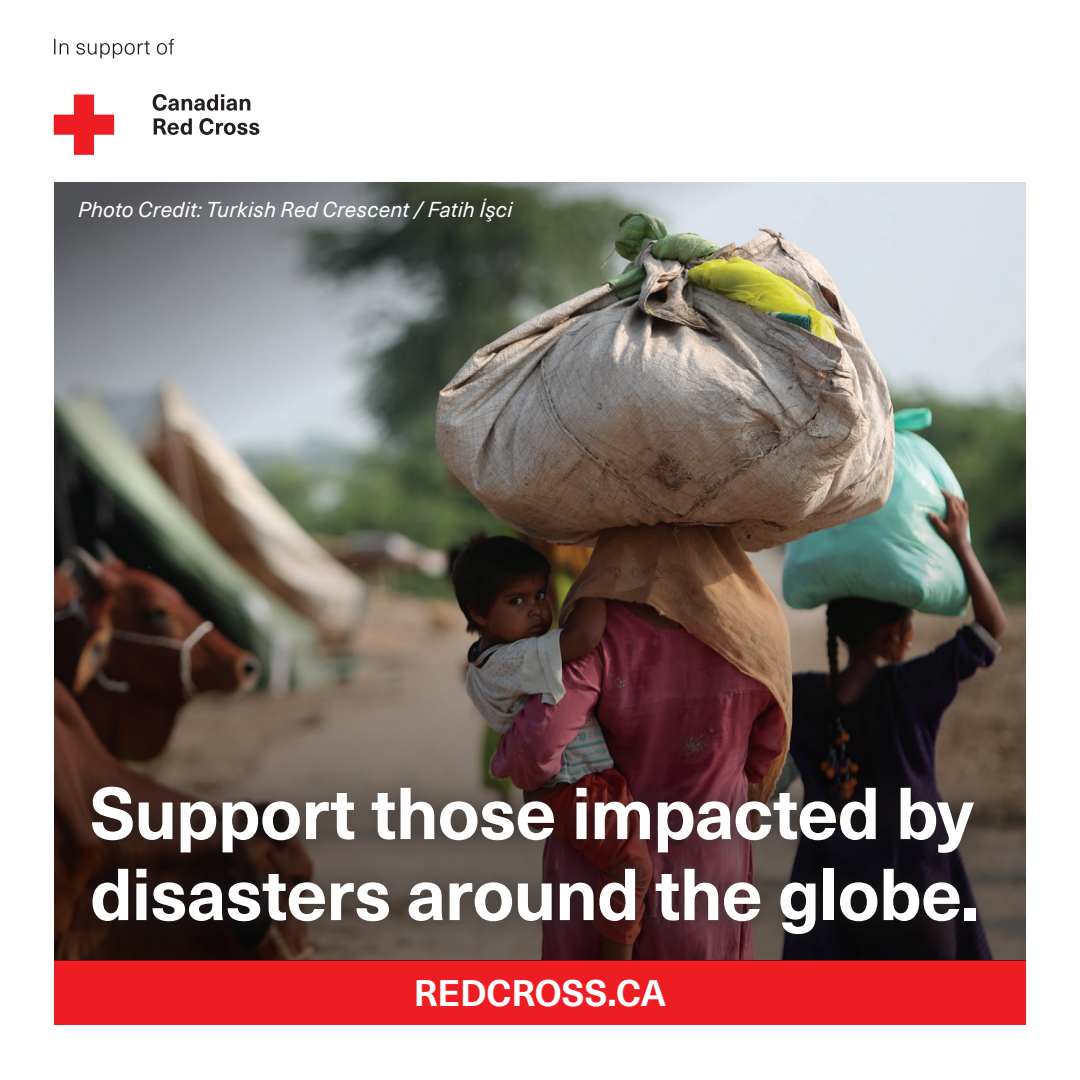
<style>
.page{position:relative;width:1080px;height:1080px;background:#fff}
.page>*{position:absolute;margin:0;border:0;box-sizing:border-box;transform-origin:0 0}
.t1{font:700 72px/81px "Neue Haas Unica Pro";letter-spacing:-.015em;color:#fff}
.t2{font:700 36px "Neue Haas Unica Pro";letter-spacing:-.01em;color:#fff}
.t3{font:italic 21px "Neue Haas Unica Pro";letter-spacing:.01em;color:#fff}
</style>
<div class="page">
<img style="left:857px;top:182px;width:169px;height:294px">
<div style="left:54px;top:960px;width:972px;height:65px;background:#ee1d23"></div>
<svg style="left:54px;top:95px;width:60px;height:60px"></svg>
<svg style="left:153px;top:94px;width:97px;height:17px"></svg>
<svg style="left:154px;top:118px;width:105px;height:17px"></svg>
<svg style="left:54px;top:39px;width:120px;height:19px"></svg>
<img style="left:54px;top:476px;width:972px;height:484px">
<img style="left:54px;top:182px;width:803px;height:437px">
<div style="left:63px;top:757px;width:942px;height:206px;background:#231f20;opacity:.83"></div>
<p class="t3" style="left:78px;top:197px;width:436px">Photo Credit: Turkish Red Crescent / Fatih İşci</p>
<p class="t1" style="left:90px;top:774px;width:891px">Support those impacted by disasters around the globe.</p>
<p class="t2" style="left:414px;top:972px;width:254px">REDCROSS.CA</p>
</div>
